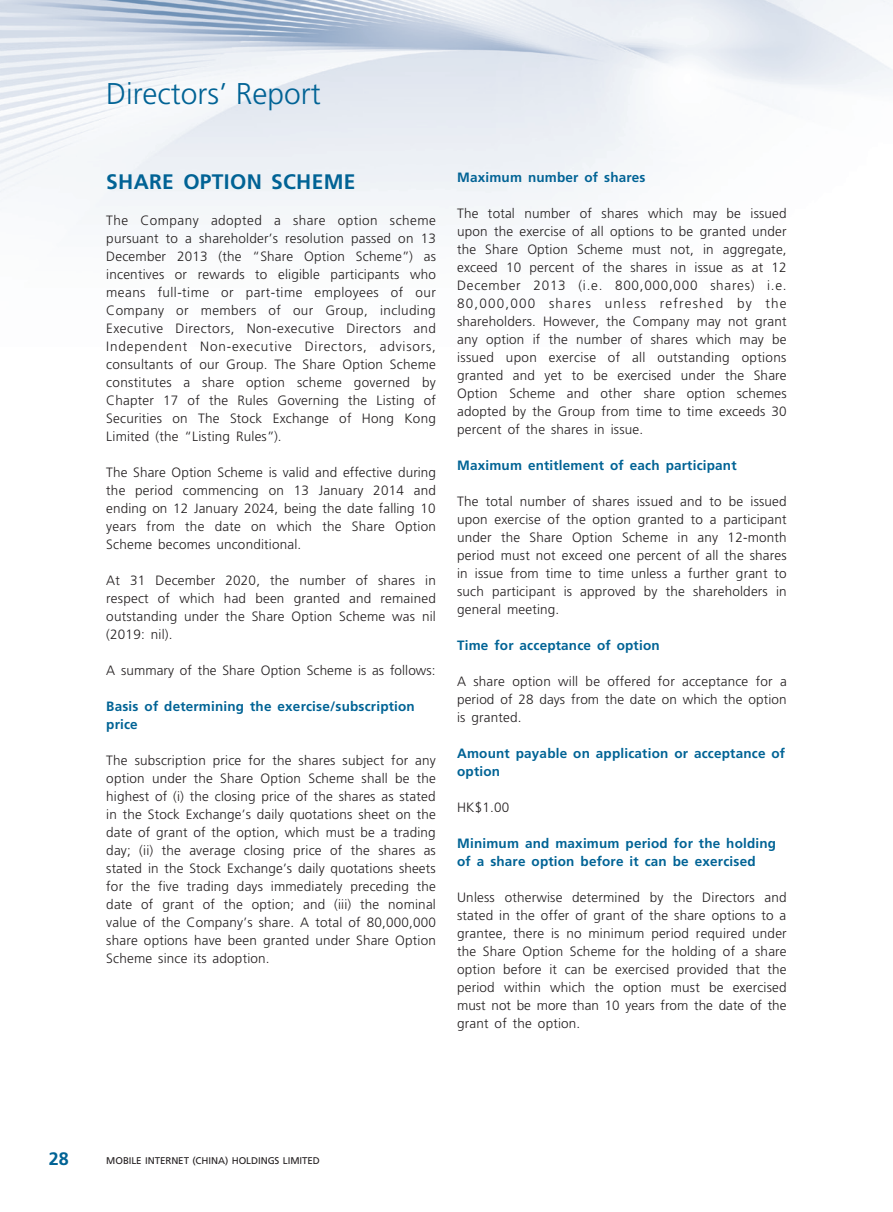
<style>
.page{position:relative;width:893px;height:1212px;background:#fff}
.page>*{position:absolute;margin:0;border:0;box-sizing:border-box;transform-origin:0 0}
.t1{font:300 30px "Frutiger LT Std";color:#016395}
._03_H1{font:700 21px "Frutiger LT Std";letter-spacing:.015em;color:#016395}
.t2{font:700 18px "Frutiger LT Std";color:#016395}
._01_Body_Text{font:300 13.5px/18px "Frutiger LT Std";letter-spacing:.015em;color:#231f20;text-align:justify}
._04___H2{font:700 13.5px/18px "Frutiger LT Std";letter-spacing:.015em;color:#016395}
.t3{font:9.75px "Frutiger LT Std";letter-spacing:-.005em;color:#231f20}
</style>
<div class="page">
<img style="left:0;top:0;width:893px;height:224px">
<h1 class="t1" style="left:106px;top:77px;width:216px">Directors’ Report</h1>
<p class="_03_H1" style="left:106px;top:169px;width:251px">SHARE OPTION SCHEME</p>
<p class="_01_Body_Text" style="left:106px;top:211px;width:331px">The Company adopted a share option scheme pursuant to a shareholder’s resolution passed on 13<br>December 2013 (the “Share Option Scheme”) as incentives or rewards to eligible participants who means full-time or part-time employees of our Company or members of our Group, including Executive Directors, Non-executive Directors and Independent Non-executive Directors, advisors, consultants of our Group. The Share Option Scheme constitutes a share option scheme governed by Chapter 17 of the Rules Governing the Listing of Securities on The Stock Exchange of Hong Kong Limited (the “Listing Rules”).</p>
<p class="_01_Body_Text" style="left:106px;top:463px;width:331px">The Share Option Scheme is valid and effective during the period commencing on 13 January 2014 and ending on 12 January 2024, being the date falling 10 years from the date on which the Share Option Scheme becomes unconditional.</p>
<p class="_01_Body_Text" style="left:106px;top:571px;width:331px">At 31 December 2020, the number of shares in respect of which had been granted and remained outstanding under the Share Option Scheme was nil (2019: nil).</p>
<p class="_01_Body_Text" style="left:106px;top:661px;width:331px">A summary of the Share Option Scheme is as follows:</p>
<p class="_04___H2" style="left:106px;top:697px;width:310px">Basis of determining the exercise/subscription price</p>
<p class="_01_Body_Text" style="left:106px;top:751px;width:331px">The subscription price for the shares subject for any option under the Share Option Scheme shall be the highest of (i) the closing price of the shares as stated in the Stock Exchange’s daily quotations sheet on the date of grant of the option, which must be a trading day; (ii) the average closing price of the shares as stated in the Stock Exchange’s daily quotations sheets for the five trading days immediately preceding the date of grant of the option; and (iii) the nominal value of the Company’s share. A total of 80,000,000 share options have been granted under Share Option Scheme since its adoption.</p>
<p class="_04___H2" style="left:457px;top:169px;width:190px">Maximum number of shares</p>
<p class="_01_Body_Text" style="left:457px;top:205px;width:331px">The total number of shares which may be issued upon the exercise of all options to be granted under the Share Option Scheme must not, in aggregate, exceed 10 percent of the shares in issue as at 12<br>December 2013 (i.e. 800,000,000 shares) i.e.<br>80,000,000 shares unless refreshed by the shareholders. However, the Company may not grant any option if the number of shares which may be issued upon exercise of all outstanding options granted and yet to be exercised under the Share Option Scheme and other share option schemes adopted by the Group from time to time exceeds 30 percent of the shares in issue.</p>
<p class="_04___H2" style="left:457px;top:457px;width:281px">Maximum entitlement of each participant</p>
<p class="_01_Body_Text" style="left:457px;top:493px;width:331px">The total number of shares issued and to be issued upon exercise of the option granted to a participant under the Share Option Scheme in any 12-month period must not exceed one percent of all the shares in issue from time to time unless a further grant to such participant is approved by the shareholders in general meeting.</p>
<p class="_04___H2" style="left:457px;top:637px;width:204px">Time for acceptance of option</p>
<p class="_01_Body_Text" style="left:457px;top:673px;width:331px">A share option will be offered for acceptance for a period of 28 days from the date on which the option is granted.</p>
<p class="_04___H2" style="left:457px;top:745px;width:330px">Amount payable on application or acceptance of option</p>
<p class="_01_Body_Text" style="left:457px;top:799px;width:54px">HK$1.00</p>
<p class="_04___H2" style="left:457px;top:835px;width:321px">Minimum and maximum period for the holding of a share option before it can be exercised</p>
<p class="_01_Body_Text" style="left:457px;top:889px;width:331px">Unless otherwise determined by the Directors and stated in the offer of grant of the share options to a grantee, there is no minimum period required under the Share Option Scheme for the holding of a share option before it can be exercised provided that the period within which the option must be exercised must not be more than 10 years from the date of the grant of the option.</p>
<h3 class="t2" style="left:49px;top:1148px;width:22px">28</h3>
<p class="t3" style="left:106px;top:1155px;width:215px">MOBILE INTERNET (CHINA) HOLDINGS LIMITED</p>
</div>
